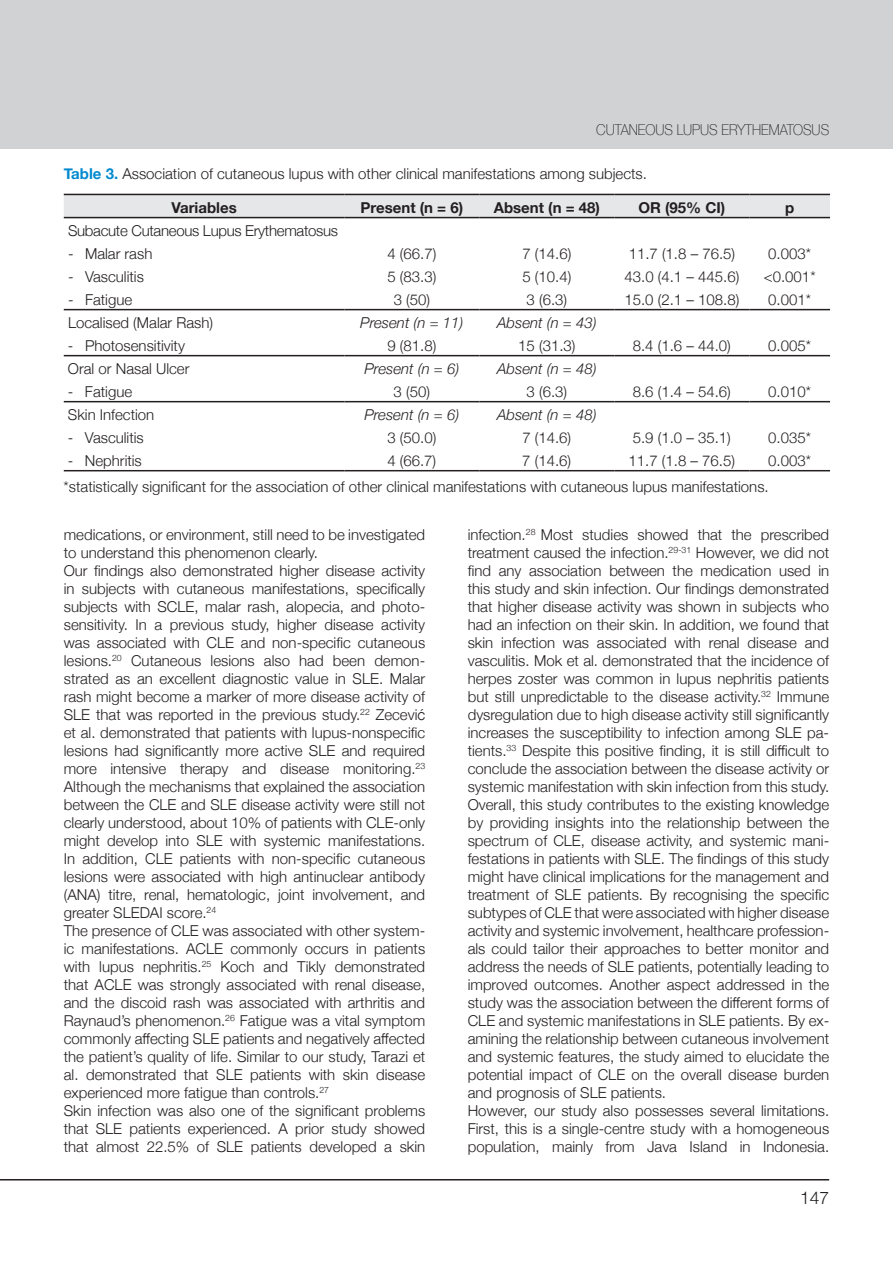
<style>
.page{position:relative;width:893px;height:1263px;background:#fff}
.page>*{position:absolute;margin:0;border:0;box-sizing:border-box;transform-origin:0 0}
.t1{font:300 17.4px "Helvetica Neue";color:#231f20}
.t2{font:300 15px/18px "Helvetica Neue";color:#231f20}
.t3{font:italic 300 15px "Helvetica Neue";color:#231f20}
.t4{font:700 15px "Helvetica Neue";color:#231f20}
.t5{font:300 15px "Helvetica Neue";letter-spacing:-.02em;color:#231f20}
.t6{font:100 15px "Helvetica Neue";color:#231f20;scale:.9 1}
.s1{font-weight:700;color:#0089cf}
</style>
<div class="page">
<hr style="left:0;top:1179px;width:829px;height:1px;background:#231f20">
<div style="left:0;top:0;width:893px;height:149px;background:#d1d2d4"></div>
<svg style="left:64px;top:195px;width:766px;height:22px;background:#e2e3e5"></svg>
<hr style="left:64px;top:194px;width:280px;height:1px;background:#231f20">
<hr style="left:344px;top:194px;width:135px;height:1px;background:#231f20">
<hr style="left:479px;top:194px;width:135px;height:1px;background:#231f20">
<hr style="left:614px;top:194px;width:135px;height:1px;background:#231f20">
<hr style="left:749px;top:194px;width:81px;height:1px;background:#231f20">
<hr style="left:64px;top:217px;width:280px;height:1px;background:#231f20">
<hr style="left:344px;top:217px;width:135px;height:1px;background:#231f20">
<hr style="left:479px;top:217px;width:135px;height:1px;background:#231f20">
<hr style="left:614px;top:217px;width:135px;height:1px;background:#231f20">
<hr style="left:749px;top:217px;width:81px;height:1px;background:#231f20">
<hr style="left:64px;top:309px;width:280px;height:1px;background:#231f20">
<hr style="left:344px;top:309px;width:135px;height:1px;background:#231f20">
<hr style="left:479px;top:309px;width:135px;height:1px;background:#231f20">
<hr style="left:614px;top:309px;width:135px;height:1px;background:#231f20">
<hr style="left:749px;top:309px;width:81px;height:1px;background:#231f20">
<hr style="left:64px;top:355px;width:280px;height:1px;background:#231f20">
<hr style="left:344px;top:355px;width:135px;height:1px;background:#231f20">
<hr style="left:479px;top:355px;width:135px;height:1px;background:#231f20">
<hr style="left:614px;top:355px;width:135px;height:1px;background:#231f20">
<hr style="left:749px;top:355px;width:81px;height:1px;background:#231f20">
<hr style="left:64px;top:401px;width:280px;height:1px;background:#231f20">
<hr style="left:344px;top:401px;width:135px;height:1px;background:#231f20">
<hr style="left:479px;top:401px;width:135px;height:1px;background:#231f20">
<hr style="left:614px;top:401px;width:135px;height:1px;background:#231f20">
<hr style="left:749px;top:401px;width:81px;height:1px;background:#231f20">
<hr style="left:64px;top:470px;width:280px;height:1px;background:#231f20">
<hr style="left:344px;top:470px;width:135px;height:1px;background:#231f20">
<hr style="left:479px;top:470px;width:135px;height:1px;background:#231f20">
<hr style="left:614px;top:470px;width:135px;height:1px;background:#231f20">
<hr style="left:749px;top:470px;width:81px;height:1px;background:#231f20">
<p class="t6" style="left:596px;top:119px;width:260px">CUTANEOUS LUPUS ERYTHEMATOSUS</p>
<p class="t6" style="left:799px;top:119px;width:36px">TITLE</p>
<p class="t2" style="left:64px;top:164px;width:585px"><span class="s1">Table 3.</span> Association of cutaneous lupus with other clinical manifestations among subjects.</p>
<p class="t4" style="left:171px;top:196px;width:67px">Variables</p>
<p class="t4" style="left:361px;top:196px;width:104px">Present (n = 6)</p>
<p class="t4" style="left:494px;top:196px;width:108px">Absent (n = 48)</p>
<p class="t4" style="left:638px;top:196px;width:88px">OR (95% CI)</p>
<p class="t4" style="left:785px;top:196px;width:11px">p</p>
<p class="t5" style="left:68px;top:219px;width:272px">Subacute Cutaneous Lupus Erythematosus</p>
<p class="t2" style="left:68px;top:244px;width:86px">- Malar rash</p>
<p class="t2" style="left:387px;top:244px;width:50px">4 (66.7)</p>
<p class="t2" style="left:522px;top:244px;width:50px">7 (14.6)</p>
<p class="t2" style="left:629px;top:244px;width:108px">11.7 (1.8 – 76.5)</p>
<p class="t2" style="left:768px;top:244px;width:44px">0.003*</p>
<p class="t2" style="left:68px;top:267px;width:77px">- Vasculitis</p>
<p class="t2" style="left:387px;top:267px;width:50px">5 (83.3)</p>
<p class="t2" style="left:522px;top:267px;width:50px">5 (10.4)</p>
<p class="t2" style="left:624px;top:267px;width:116px">43.0 (4.1 – 445.6)</p>
<p class="t2" style="left:764px;top:267px;width:53px">&lt;0.001*</p>
<p class="t2" style="left:68px;top:290px;width:66px">- Fatigue</p>
<p class="t2" style="left:394px;top:290px;width:38px">3 (50)</p>
<p class="t2" style="left:527px;top:290px;width:42px">3 (6.3)</p>
<p class="t2" style="left:624px;top:290px;width:116px">15.0 (2.1 – 108.8)</p>
<p class="t2" style="left:768px;top:290px;width:44px">0.001*</p>
<p class="t2" style="left:68px;top:313px;width:147px">Localised (Malar Rash)</p>
<p class="t3" style="left:360px;top:311px;width:105px">Present (n = 11)</p>
<p class="t3" style="left:497px;top:311px;width:101px">Absent (n = 43)</p>
<p class="t2" style="left:68px;top:336px;width:118px">- Photosensitivity</p>
<p class="t2" style="left:387px;top:336px;width:50px">9 (81.8)</p>
<p class="t2" style="left:518px;top:336px;width:59px">15 (31.3)</p>
<p class="t2" style="left:633px;top:336px;width:100px">8.4 (1.6 – 44.0)</p>
<p class="t2" style="left:768px;top:336px;width:44px">0.005*</p>
<p class="t2" style="left:68px;top:359px;width:123px">Oral or Nasal Ulcer</p>
<p class="t3" style="left:364px;top:357px;width:96px">Present (n = 6)</p>
<p class="t3" style="left:497px;top:357px;width:101px">Absent (n = 48)</p>
<p class="t2" style="left:68px;top:382px;width:66px">- Fatigue</p>
<p class="t2" style="left:394px;top:382px;width:38px">3 (50)</p>
<p class="t2" style="left:526px;top:382px;width:42px">3 (6.3)</p>
<p class="t2" style="left:633px;top:382px;width:100px">8.6 (1.4 – 54.6)</p>
<p class="t2" style="left:768px;top:382px;width:44px">0.010*</p>
<p class="t2" style="left:68px;top:405px;width:88px">Skin Infection</p>
<p class="t3" style="left:364px;top:403px;width:96px">Present (n = 6)</p>
<p class="t3" style="left:497px;top:403px;width:101px">Absent (n = 48)</p>
<p class="t2" style="left:68px;top:428px;width:77px">- Vasculitis</p>
<p class="t2" style="left:387px;top:428px;width:50px">3 (50.0)</p>
<p class="t2" style="left:522px;top:428px;width:50px">7 (14.6)</p>
<p class="t2" style="left:633px;top:428px;width:100px">5.9 (1.0 – 35.1)</p>
<p class="t2" style="left:768px;top:428px;width:44px">0.035*</p>
<p class="t2" style="left:68px;top:451px;width:75px">- Nephritis</p>
<p class="t2" style="left:387px;top:451px;width:50px">4 (66.7)</p>
<p class="t2" style="left:522px;top:451px;width:50px">7 (14.6)</p>
<p class="t2" style="left:628px;top:451px;width:108px">11.7 (1.8 – 76.5)</p>
<p class="t2" style="left:64px;top:447px;width:749px;line-height:25.5px;text-indent:704px">0.003* *statistically significant for the association of other clinical manifestations with cutaneous lupus manifestations.</p>
<p class="t2" style="left:64px;top:525px;width:363px">medications, or environment, still need to be investigated to understand this phenomenon clearly.<br>Our findings also demonstrated higher disease activity in subjects with cutaneous manifestations, specifically subjects with SCLE, malar rash, alopecia, and photo&shy;sensitivity. In a previous study, higher disease activity was associated with CLE and non-specific cutaneous lesions.<sup>20</sup> Cutaneous lesions also had been demon&shy;strated as an excellent diagnostic value in SLE. Malar rash might become a marker of more disease activity of SLE that was reported in the previous study.<sup>22</sup> Zecević et al. demonstrated that patients with lupus-nonspecific lesions had significantly more active SLE and required more intensive therapy and disease monitoring.<sup>23<br></sup>Although the mechanisms that explained the association between the CLE and SLE disease activity were still not clearly understood, about 10% of patients with CLE-only might develop into SLE with systemic manifestations.<br>In addition, CLE patients with non-specific cutaneous lesions were associated with high antinuclear antibody (ANA) titre, renal, hematologic, joint involvement, and greater SLEDAI score.<sup>24<br></sup>The presence of CLE was associated with other system&shy;ic manifestations. ACLE commonly occurs in patients with lupus nephritis.<sup>25</sup> Koch and Tikly demonstrated that ACLE was strongly associated with renal disease, and the discoid rash was associated with arthritis and Raynaud’s phenomenon.<sup>26</sup> Fatigue was a vital symptom commonly affecting SLE patients and negatively affected the patient’s quality of life. Similar to our study, Tarazi et al. demonstrated that SLE patients with skin disease experienced more fatigue than controls.<sup>27<br></sup>Skin infection was also one of the significant problems that SLE patients experienced. A prior study showed that almost 22.5% of SLE patients developed a skin</p>
<p class="t2" style="left:468px;top:525px;width:363px">infection.<sup>28</sup> Most studies showed that the prescribed treatment caused the infection.<sup>29-31</sup> However, we did not find any association between the medication used in this study and skin infection. Our findings demonstrated that higher disease activity was shown in subjects who had an infection on their skin. In addition, we found that skin infection was associated with renal disease and vasculitis. Mok et al. demonstrated that the incidence of herpes zoster was common in lupus nephritis patients but still unpredictable to the disease activity.<sup>32</sup> Immune dysregulation due to high disease activity still significantly increases the susceptibility to infection among SLE pa&shy;tients.<sup>33</sup> Despite this positive finding, it is still difficult to conclude the association between the disease activity or systemic manifestation with skin infection from this study.<br>Overall, this study contributes to the existing knowledge by providing insights into the relationship between the spectrum of CLE, disease activity, and systemic mani&shy;festations in patients with SLE. The findings of this study might have clinical implications for the management and treatment of SLE patients. By recognising the specific subtypes of CLE that were associated with higher disease activity and systemic involvement, healthcare profession&shy;als could tailor their approaches to better monitor and address the needs of SLE patients, potentially leading to improved outcomes. Another aspect addressed in the study was the association between the different forms of CLE and systemic manifestations in SLE patients. By ex&shy;amining the relationship between cutaneous involvement and systemic features, the study aimed to elucidate the potential impact of CLE on the overall disease burden and prognosis of SLE patients.<br>However, our study also possesses several limitations.<br>First, this is a single-centre study with a homogeneous population, mainly from Java Island in Indonesia.</p>
<p class="t1" style="left:800px;top:1184px;width:31px">147</p>
</div>
